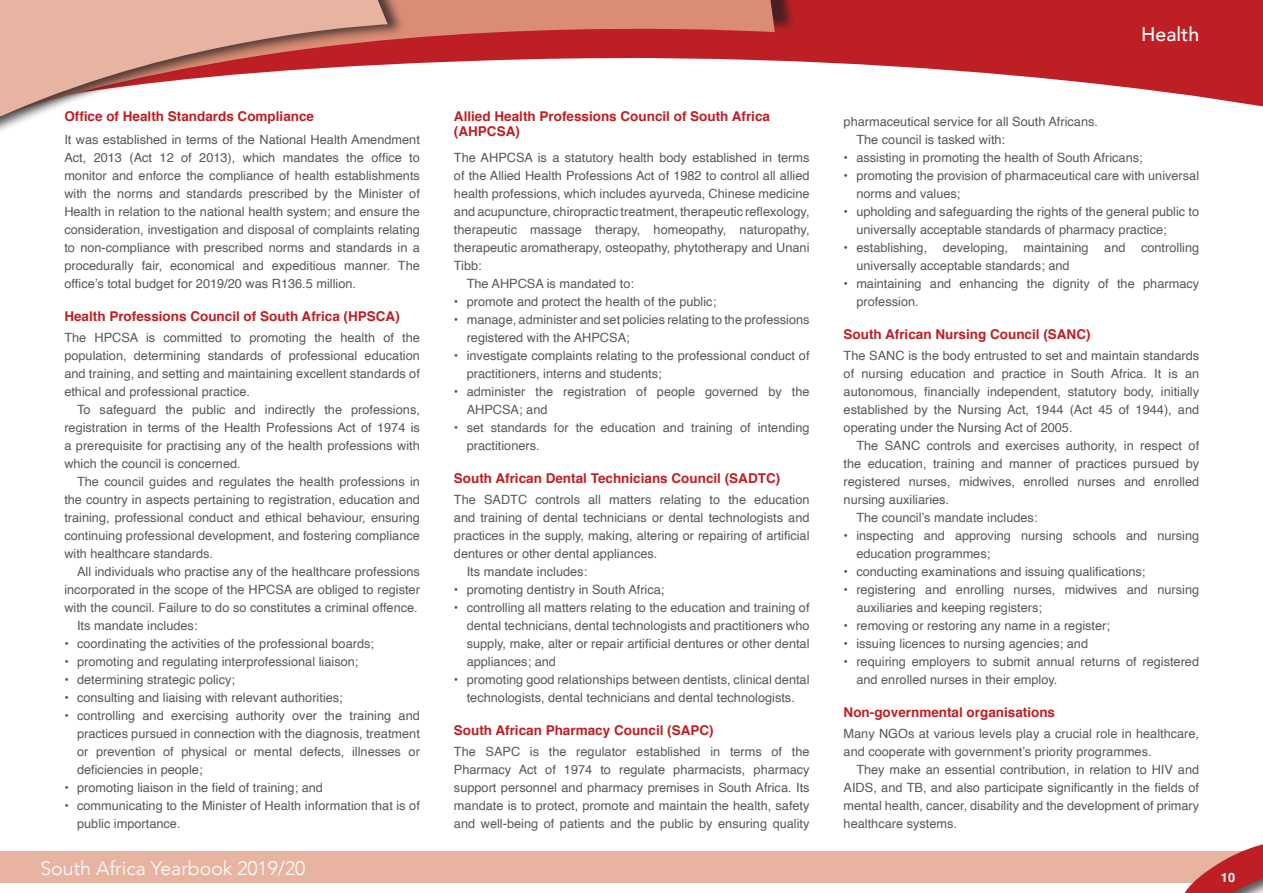
<style>
.page{position:relative;width:1263px;height:893px;background:#fff}
.page>*{position:absolute;margin:0;border:0;box-sizing:border-box;transform-origin:0 0}
.t1{font:300 19.5px "Avenir";color:#fff}
.t2{font:500 19.5px "Avenir";color:#fff}
.Heading2{font:700 13.5px/15px "Helvetica";color:#be1f24}
.Heading2-2{font:12.75px/18px "Helvetica";color:#57585a;text-align:justify}
.t3{font:700 12.75px "Helvetica";color:#fff}
</style>
<div class="page">
<div style="left:0;top:851px;width:1245px;height:32px;background:#e7b4a2"></div>
<svg style="left:795px;top:0;width:468px;height:107px;fill:#be1f24"></svg>
<div style="left:0;top:0;width:795px;height:163px;background:#231f20;opacity:.75"></div>
<svg style="left:406px;top:0;width:369px;height:163px"></svg>
<div style="left:0;top:0;width:406px;height:250px;background:#231f20;opacity:.75"></div>
<svg style="left:0;top:0;width:388px;height:239px"></svg>
<svg style="left:1184px;top:844px;width:79px;height:49px"></svg>
<p class="Heading2" style="left:64px;top:109px;width:251px">Office of Health Standards Compliance</p>
<p class="Heading2-2" style="left:64px;top:131px;width:357px">It was established in terms of the National Health Amendment Act, 2013 (Act 12 of 2013), which mandates the office to monitor and enforce the compliance of health establishments with the norms and standards prescribed by the Minister of Health in relation to the national health system; and ensure the consideration, investigation and disposal of complaints relating to non-compliance with prescribed norms and standards in a procedurally fair, economical and expeditious manner. The office’s total budget for 2019/20 was R136.5 million.</p>
<p class="Heading2" style="left:64px;top:309px;width:337px">Health Professions Council of South Africa (HPSCA)</p>
<p class="Heading2-2" style="left:64px;top:329px;width:357px">The HPCSA is committed to promoting the health of the population, determining standards of professional education and training, and setting and maintaining excellent standards of ethical and professional practice.</p>
<p class="Heading2-2" style="left:64px;top:401px;width:357px;text-indent:13px">To safeguard the public and indirectly the professions, registration in terms of the Health Professions Act of 1974 is a prerequisite for practising any of the health professions with which the council is concerned.</p>
<p class="Heading2-2" style="left:64px;top:473px;width:357px;text-indent:13px">The council guides and regulates the health professions in the country in aspects pertaining to registration, education and training, professional conduct and ethical behaviour, ensuring continuing professional development, and fostering compliance with healthcare standards.</p>
<p class="Heading2-2" style="left:64px;top:563px;width:357px;text-indent:13px">All individuals who practise any of the healthcare professions incorporated in the scope of the HPCSA are obliged to register with the council. Failure to do so constitutes a criminal offence.</p>
<p class="Heading2-2" style="left:77px;top:617px;width:122px">Its mandate includes:</p>
<p class="Heading2-2" style="left:64px;top:635px;width:311px">• coordinating the activities of the professional boards;</p>
<p class="Heading2-2" style="left:64px;top:653px;width:296px">• promoting and regulating interprofessional liaison;</p>
<p class="Heading2-2" style="left:64px;top:671px;width:172px">• determining strategic policy;</p>
<p class="Heading2-2" style="left:64px;top:689px;width:280px">• consulting and liaising with relevant authorities;</p>
<p class="Heading2-2" style="left:77px;top:707px;width:344px;text-indent:-13px">• controlling and exercising authority over the training and practices pursued in connection with the diagnosis, treatment or prevention of physical or mental defects, illnesses or deficiencies in people;</p>
<p class="Heading2-2" style="left:64px;top:779px;width:260px">• promoting liaison in the field of training; and</p>
<p class="Heading2-2" style="left:77px;top:797px;width:344px;text-indent:-13px">• communicating to the Minister of Health information that is of public importance.</p>
<h1 class="t1" style="left:40px;top:856px;width:267px">South Africa Yearbook 2019/20</h1>
<p class="Heading2" style="left:454px;top:109px;width:318px">Allied Health Professions Council of South Africa (AHPCSA)</p>
<p class="Heading2-2" style="left:454px;top:149px;width:357px">The AHPCSA is a statutory health body established in terms of the Allied Health Professions Act of 1982 to control all allied health professions, which includes ayurveda, Chinese medicine and acupuncture, chiropractic treatment, therapeutic reflexology, therapeutic massage therapy, homeopathy, naturopathy, therapeutic aromatherapy, osteopathy, phytotherapy and Unani Tibb:</p>
<p class="Heading2-2" style="left:467px;top:275px;width:169px">The AHPCSA is mandated to:</p>
<p class="Heading2-2" style="left:454px;top:293px;width:264px">• promote and protect the health of the public;</p>
<p class="Heading2-2" style="left:467px;top:311px;width:344px;text-indent:-13px">• manage, administer and set policies relating to the professions registered with the AHPCSA;</p>
<p class="Heading2-2" style="left:467px;top:347px;width:344px;text-indent:-13px">• investigate complaints relating to the professional conduct of practitioners, interns and students;</p>
<p class="Heading2-2" style="left:467px;top:383px;width:344px;text-indent:-13px">• administer the registration of people governed by the<br>AHPCSA; and</p>
<p class="Heading2-2" style="left:467px;top:419px;width:344px;text-indent:-13px">• set standards for the education and training of intending practitioners.</p>
<p class="Heading2" style="left:454px;top:471px;width:328px">South African Dental Technicians Council (SADTC)</p>
<p class="Heading2-2" style="left:454px;top:491px;width:357px">The SADTC controls all matters relating to the education and training of dental technicians or dental technologists and practices in the supply, making, altering or repairing of artificial dentures or other dental appliances.</p>
<p class="Heading2-2" style="left:467px;top:563px;width:122px">Its mandate includes:</p>
<p class="Heading2-2" style="left:454px;top:581px;width:212px">• promoting dentistry in South Africa;</p>
<p class="Heading2-2" style="left:467px;top:599px;width:344px;text-indent:-13px">• controlling all matters relating to the education and training of dental technicians, dental technologists and practitioners who supply, make, alter or repair artificial dentures or other dental appliances; and</p>
<p class="Heading2-2" style="left:454px;top:671px;width:357px;text-align:center">• promoting good relationships between dentists, clinical dental technologists, dental technicians and dental technologists.</p>
<p class="Heading2" style="left:454px;top:723px;width:261px">South African Pharmacy Council (SAPC)</p>
<p class="Heading2-2" style="left:454px;top:743px;width:357px">The SAPC is the regulator established in terms of the Pharmacy Act of 1974 to regulate pharmacists, pharmacy support personnel and pharmacy premises in South Africa. Its mandate is to protect, promote and maintain the health, safety and well-being of patients and the public by ensuring quality</p>
<h1 class="t2" style="left:1141px;top:18px;width:60px">Health</h1>
<p class="Heading2-2" style="left:843px;top:113px;width:256px">pharmaceutical service for all South Africans.</p>
<p class="Heading2-2" style="left:856px;top:131px;width:150px">The council is tasked with:</p>
<p class="Heading2-2" style="left:843px;top:149px;width:301px">• assisting in promoting the health of South Africans;</p>
<p class="Heading2-2" style="left:856px;top:167px;width:344px;text-indent:-13px">• promoting the provision of pharmaceutical care with universal norms and values;</p>
<p class="Heading2-2" style="left:856px;top:203px;width:344px;text-indent:-13px">• upholding and safeguarding the rights of the general public to universally acceptable standards of pharmacy practice;</p>
<p class="Heading2-2" style="left:856px;top:239px;width:344px;text-indent:-13px">• establishing, developing, maintaining and controlling universally acceptable standards; and</p>
<p class="Heading2-2" style="left:856px;top:275px;width:344px;text-indent:-13px">• maintaining and enhancing the dignity of the pharmacy profession.</p>
<p class="Heading2" style="left:843px;top:327px;width:249px">South African Nursing Council (SANC)</p>
<p class="Heading2-2" style="left:843px;top:347px;width:357px">The SANC is the body entrusted to set and maintain standards of nursing education and practice in South Africa. It is an autonomous, financially independent, statutory body, initially established by the Nursing Act, 1944 (Act 45 of 1944), and operating under the Nursing Act of 2005.</p>
<p class="Heading2-2" style="left:843px;top:437px;width:357px;text-indent:13px">The SANC controls and exercises authority, in respect of the education, training and manner of practices pursued by registered nurses, midwives, enrolled nurses and enrolled nursing auxiliaries.</p>
<p class="Heading2-2" style="left:856px;top:509px;width:183px">The council’s mandate includes:</p>
<p class="Heading2-2" style="left:856px;top:527px;width:344px;text-indent:-13px">• inspecting and approving nursing schools and nursing education programmes;</p>
<p class="Heading2-2" style="left:843px;top:563px;width:303px">• conducting examinations and issuing qualifications;</p>
<p class="Heading2-2" style="left:856px;top:581px;width:344px;text-indent:-13px">• registering and enrolling nurses, midwives and nursing auxiliaries and keeping registers;</p>
<p class="Heading2-2" style="left:843px;top:617px;width:268px">• removing or restoring any name in a register;</p>
<p class="Heading2-2" style="left:843px;top:635px;width:246px">• issuing licences to nursing agencies; and</p>
<p class="Heading2-2" style="left:856px;top:653px;width:344px;text-indent:-13px">• requiring employers to submit annual returns of registered and enrolled nurses in their employ.</p>
<p class="Heading2" style="left:843px;top:705px;width:213px">Non-governmental organisations</p>
<p class="Heading2-2" style="left:843px;top:725px;width:357px">Many NGOs at various levels play a crucial role in healthcare, and cooperate with government’s priority programmes.</p>
<p class="Heading2-2" style="left:843px;top:761px;width:357px;text-indent:13px">They make an essential contribution, in relation to HIV and AIDS, and TB, and also participate significantly in the fields of mental health, cancer, disability and the development of primary healthcare systems.</p>
<p class="t3" style="left:1221px;top:867px;width:16px">10</p>
</div>
